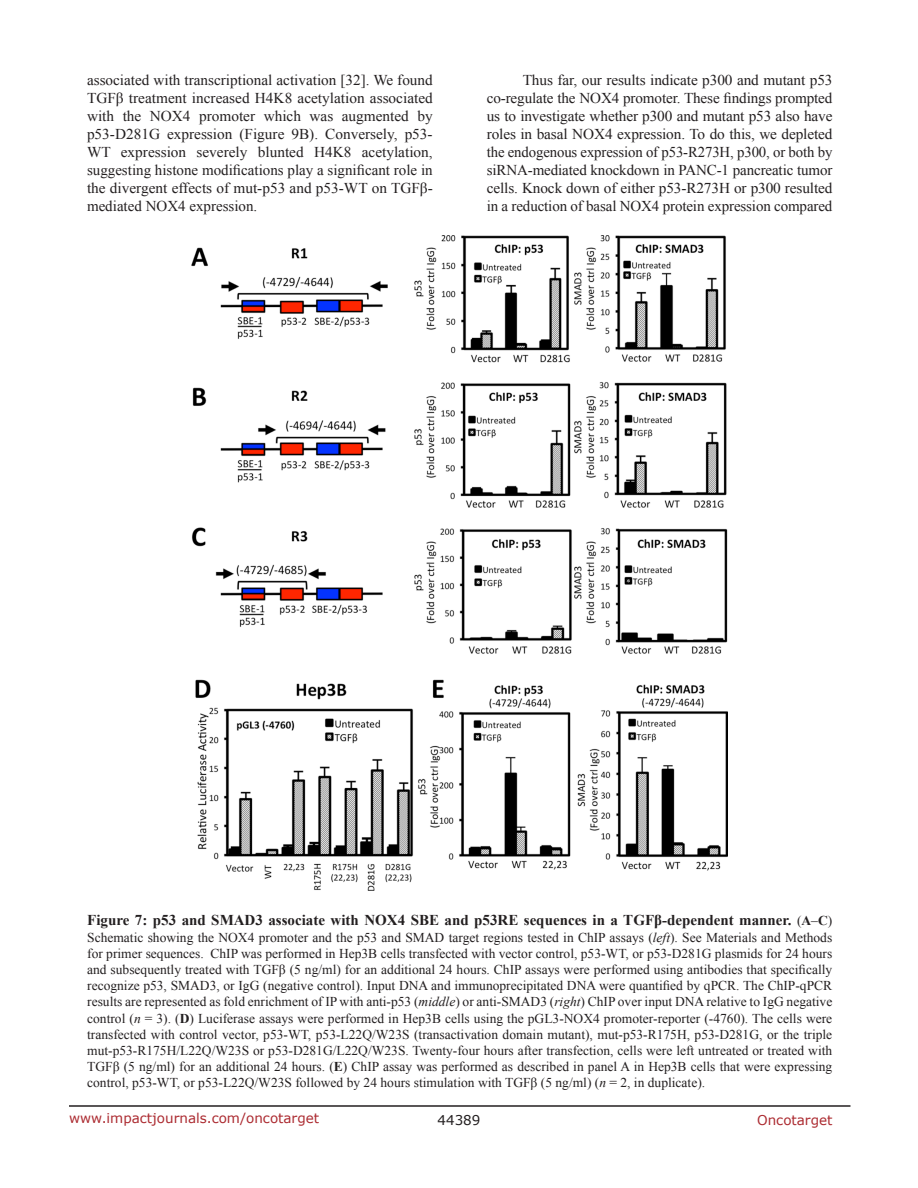
<style>
.page{position:relative;width:918px;height:1188px;background:#fff}
.page>*{position:absolute;margin:0;border:0;box-sizing:border-box;transform-origin:0 0}
.BodyText{font:15px/18px "Times New Roman";letter-spacing:-.01em;color:#231f20;text-align:justify}
.FigureText{font:700 15px "Times New Roman";color:#231f20}
.FigureText-2{font:13.5px/16.2px "Times New Roman";color:#231f20;text-align:justify}
.t1{font:13.5px "Verdana";color:#ac2b31}
.t2{font:13.5px "Verdana";color:#231f20}
.s1{font-weight:400;font-size:13.5px}
.s2{font-size:13.5px}
.s3{font-style:italic}
.s4{font-weight:700}
</style>
<div class="page">
<hr style="left:69px;top:1105px;width:781px;height:2px;background:#231f20">
<img style="left:192px;top:235px;width:536px;height:656px">
<p class="BodyText" style="left:87px;top:71px;width:347px">associated with transcriptional activation [32]. We found TGFβ treatment increased H4K8 acetylation associated with the NOX4 promoter which was augmented by p53-D281G expression (Figure 9B). Conversely, p53- WT expression severely blunted H4K8 acetylation, suggesting histone modifications play a significant role in the divergent effects of mut-p53 and p53-WT on TGFβ&shy;mediated NOX4 expression.</p>
<p class="BodyText" style="left:487px;top:71px;width:347px;text-indent:36px">Thus far, our results indicate p300 and mutant p53 co-regulate the NOX4 promoter. These findings prompted us to investigate whether p300 and mutant p53 also have roles in basal NOX4 expression. To do this, we depleted the endogenous expression of p53-R273H, p300, or both by siRNA-mediated knockdown in PANC-1 pancreatic tumor cells. Knock down of either p53-R273H or p300 resulted in a reduction of basal NOX4 protein expression compared</p>
<p class="FigureText" style="left:87px;top:910px;width:747px">Figure 7: p53 and SMAD3 associate with NOX4 SBE and p53RE sequences in a TGFβ-dependent manner. <span class="s1">(</span><span class="s2">A</span><span class="s1">–</span><span class="s2">C</span><span class="s1">)</span></p>
<p class="FigureText-2" style="left:87px;top:929px;width:747px">Schematic showing the NOX4 promoter and the p53 and SMAD target regions tested in ChIP assays (<span class="s3">left</span>). See Materials and Methods for primer sequences. ChIP was performed in Hep3B cells transfected with vector control, p53-WT, or p53-D281G plasmids for 24 hours and subsequently treated with TGFβ (5 ng/ml) for an additional 24 hours. ChIP assays were performed using antibodies that specifically recognize p53, SMAD3, or IgG (negative control). Input DNA and immunoprecipitated DNA were quantified by qPCR. The ChIP-qPCR results are represented as fold enrichment of IP with anti-p53 (<span class="s3">middle</span>) or anti-SMAD3 (<span class="s3">right</span>) ChIP over input DNA relative to IgG negative control (<span class="s3">n</span> = 3). (<span class="s4">D</span>) Luciferase assays were performed in Hep3B cells using the pGL3-NOX4 promoter-reporter (-4760). The cells were transfected with control vector, p53-WT, p53-L22Q/W23S (transactivation domain mutant), mut-p53-R175H, p53-D281G, or the triple mut-p53-R175H/L22Q/W23S or p53-D281G/L22Q/W23S. Twenty-four hours after transfection, cells were left untreated or treated with TGFβ (5 ng/ml) for an additional 24 hours. (<span class="s4">E</span>) ChIP assay was performed as described in panel A in Hep3B cells that were expressing control, p53-WT, or p53-L22Q/W23S followed by 24 hours stimulation with TGFβ (5 ng/ml) (<span class="s3">n</span> = 2, in duplicate).</p>
<p class="t1" style="left:69px;top:1109px;width:252px">www.impactjournals.com/oncotarget</p>
<p class="t2" style="left:438px;top:1111px;width:44px">44389</p>
<p class="t1" style="left:757px;top:1111px;width:77px">Oncotarget</p>
</div>
